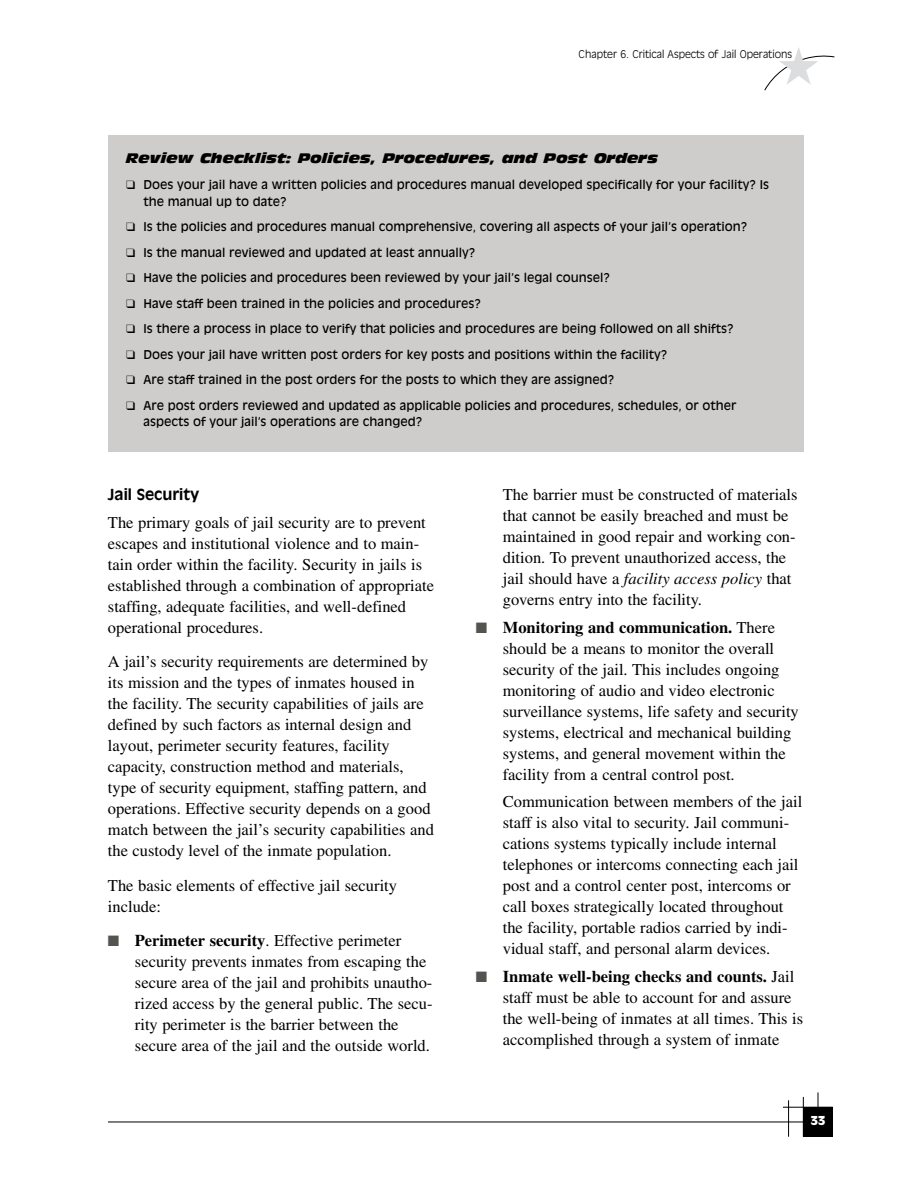
<style>
.page{position:relative;width:918px;height:1188px;background:#fff}
.page>*{position:absolute;margin:0;border:0;box-sizing:border-box;transform-origin:0 0}
.t1{font:16.5px/21px "Times";color:#000}
.t2{font:700 15px "Antique Olive";color:#000}
.t3{font:italic 13.5px "Antique Olive Nord";color:#000}
.t4{font:12px/16.5px "Antique Olive";color:#000}
.t5{font:900 12px "Antique Olive";color:#fff}
.t6{font:300 10.5px "Antique Olive";color:#000}
.s1{color:#55534f}
.s2{font-weight:700}
.s3{font-style:italic}
</style>
<div class="page">
<div style="left:108px;top:135px;width:695px;height:317px;background:#cfcdcc"></div>
<svg style="left:764px;top:47px;width:71px;height:44px"></svg>
<hr style="left:818px;top:1092px;width:1px;height:45px;background:#000">
<hr style="left:803px;top:1097px;width:1px;height:40px;background:#000">
<hr style="left:788px;top:1100px;width:1px;height:37px;background:#000">
<hr style="left:783px;top:1107px;width:50px;height:1px;background:#000">
<hr style="left:108px;top:1122px;width:710px;height:1px;background:#000">
<div style="left:803px;top:1107px;width:30px;height:30px;background:#000"></div>
<p class="t6" style="left:579px;top:50px;width:215px">Chapter 6. Critical Aspects of Jail Operations</p>
<p class="t3" style="left:126px;top:153px;width:533px">Review Checklist: Policies, Procedures, and Post Orders</p>
<p class="t4" style="left:143px;top:177px;width:627px;text-indent:-17px">■ Does your jail have a written policies and procedures manual developed specifically for your facility? Is the manual up to date?</p>
<p class="t4" style="left:126px;top:219px;width:623px">■ Is the policies and procedures manual comprehensive, covering all aspects of your jail’s operation?</p>
<p class="t4" style="left:126px;top:245px;width:351px">■ Is the manual reviewed and updated at least annually?</p>
<p class="t4" style="left:126px;top:270px;width:486px">■ Have the policies and procedures been reviewed by your jail’s legal counsel?</p>
<p class="t4" style="left:126px;top:296px;width:357px">■ Have staff been trained in the policies and procedures?</p>
<p class="t4" style="left:126px;top:321px;width:609px">■ Is there a process in place to verify that policies and procedures are being followed on all shifts?</p>
<p class="t4" style="left:126px;top:347px;width:543px">■ Does your jail have written post orders for key posts and positions within the facility?</p>
<p class="t4" style="left:126px;top:372px;width:490px">■ Are staff trained in the post orders for the posts to which they are assigned?</p>
<p class="t4" style="left:143px;top:398px;width:595px;text-indent:-17px">■ Are post orders reviewed and updated as applicable policies and procedures, schedules, or other aspects of your jail’s operations are changed?</p>
<h5 class="t2" style="left:108px;top:489px;width:93px">Jail Security</h5>
<p class="t1" style="left:108px;top:513px;width:328px">The primary goals of jail security are to prevent escapes and institutional violence and to main&shy;tain order within the facility. Security in jails is established through a combination of appropriate staffing, adequate facilities, and well-defined operational procedures.</p>
<p class="t1" style="left:108px;top:653px;width:328px">A jail’s security requirements are determined by its mission and the types of inmates housed in the facility. The security capabilities of jails are defined by such factors as internal design and layout, perimeter security features, facility capacity, construction method and materials, type of security equipment, staffing pattern, and operations. Effective security depends on a good match between the jail’s security capabilities and the custody level of the inmate population.</p>
<p class="t1" style="left:108px;top:876px;width:291px">The basic elements of effective jail security include:</p>
<p class="t1" style="left:135px;top:932px;width:299px;text-indent:-27px"><span class="s1">❋</span> <span class="s2">Perimeter security</span>. Effective perimeter security prevents inmates from escaping the secure area of the jail and prohibits unautho&shy;rized access by the general public. The secu&shy;rity perimeter is the barrier between the secure area of the jail and the outside world.</p>
<p class="t1" style="left:503px;top:486px;width:296px">The barrier must be constructed of materials that cannot be easily breached and must be maintained in good repair and working con&shy;dition. To prevent unauthorized access, the jail should have a <span class="s3">facility access policy</span> that governs entry into the facility.</p>
<p class="t1" style="left:503px;top:618px;width:298px;text-indent:-27px"><span class="s1">❋</span> <span class="s2">Monitoring and communication.</span> There should be a means to monitor the overall security of the jail. This includes ongoing monitoring of audio and video electronic surveillance systems, life safety and security systems, electrical and mechanical building systems, and general movement within the facility from a central control post.</p>
<p class="t1" style="left:503px;top:793px;width:301px">Communication between members of the jail staff is also vital to security. Jail communi&shy;cations systems typically include internal telephones or intercoms connecting each jail post and a control center post, intercoms or call boxes strategically located throughout the facility, portable radios carried by indi&shy;vidual staff, and personal alarm devices.</p>
<p class="t1" style="left:503px;top:967px;width:302px;text-indent:-27px"><span class="s1">❋</span> <span class="s2">Inmate well-being checks and counts.</span> Jail staff must be able to account for and assure the well-being of inmates at all times. This is accomplished through a system of inmate</p>
<p class="t5" style="left:811px;top:1116px;width:16px">33</p>
</div>
